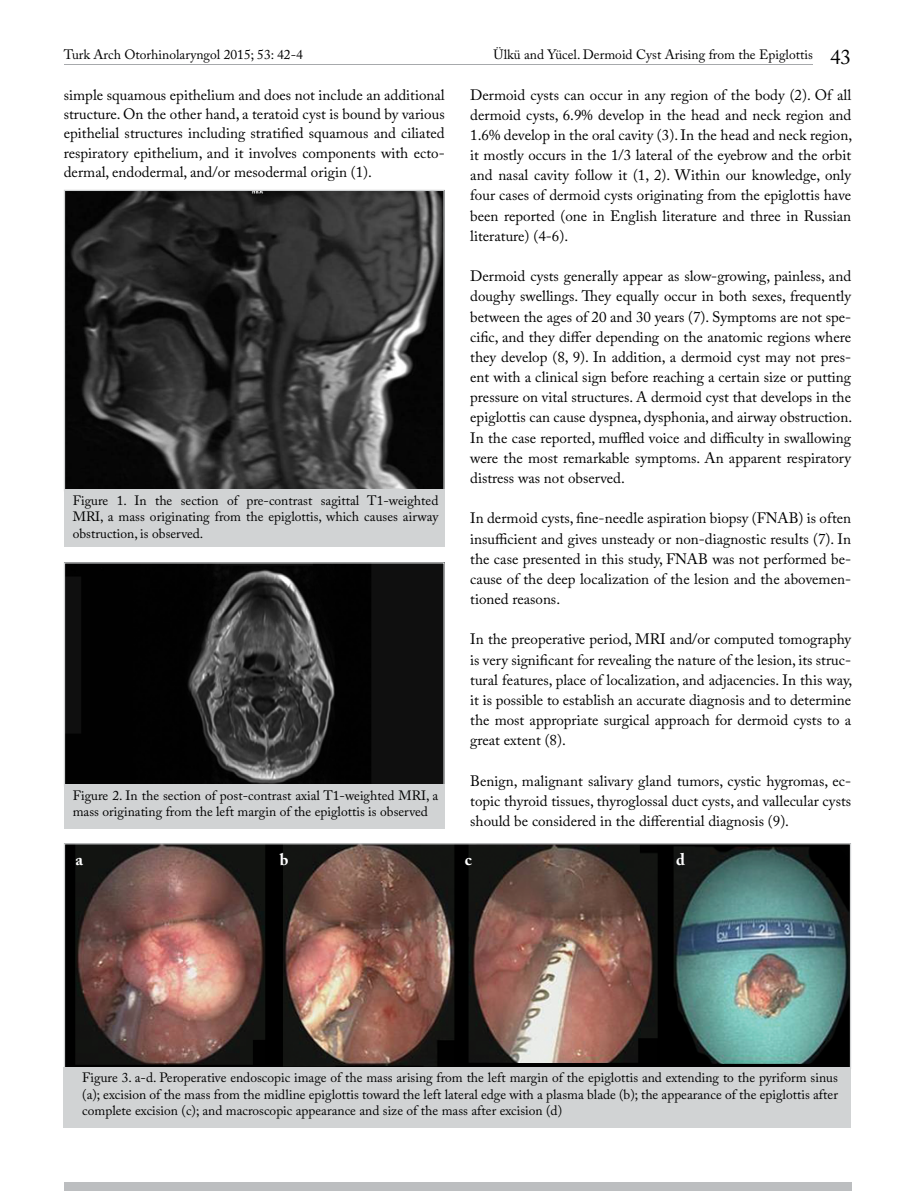
<style>
.page{position:relative;width:915px;height:1191px;background:#fff}
.page>*{position:absolute;margin:0;border:0;box-sizing:border-box;transform-origin:0 0}
.t1{font:700 16.5px "Adobe Caslon Pro";color:#fff}
.t2{font:15px/20.2px "Adobe Caslon Pro";color:#000;text-align:justify}
.t3{font:13.5px/16.5px "Adobe Caslon Pro";color:#000;text-align:justify}
.s1{font-size:21px}
</style>
<div class="page">
<div style="left:64px;top:1182px;width:786px;height:9px;background:#bcbec0"></div>
<img style="left:66px;top:192px;width:376px;height:297px">
<div style="left:64px;top:489px;width:380px;height:58px;background:#d1d3d4"></div>
<img style="left:66px;top:564px;width:376px;height:220px">
<div style="left:64px;top:784px;width:380px;height:45px;background:#d1d3d4"></div>
<img style="left:66px;top:845px;width:782px;height:221px">
<div style="left:64px;top:1066px;width:786px;height:61px;background:#d1d3d4"></div>
<hr style="left:64px;top:64px;width:748px;height:1px;background:#a7a9ac">
<p class="t3" style="left:64px;top:46px;width:240px">Turk Arch Otorhinolaryngol 2015; 53: 42-4</p>
<p class="t3" style="left:493px;top:46px;width:359px">Ülkü and Yücel. Dermoid Cyst Arising from the Epiglottis <span class="s1">43</span></p>
<p class="t2" style="left:64px;top:85px;width:382px;line-height:19.5px">simple squamous epithelium and does not include an additional structure. On the other hand, a teratoid cyst is bound by various epithelial structures including stratified squamous and ciliated respiratory epithelium, and it involves components with ecto&shy;dermal, endodermal, and/or mesodermal origin (1).</p>
<p class="t2" style="left:470px;top:84px;width:383px">Dermoid cysts can occur in any region of the body (2). Of all dermoid cysts, 6.9% develop in the head and neck region and 1.6% develop in the oral cavity (3). In the head and neck region, it mostly occurs in the 1/3 lateral of the eyebrow and the orbit and nasal cavity follow it (1, 2). Within our knowledge, only four cases of dermoid cysts originating from the epiglottis have been reported (one in English literature and three in Russian literature) (4-6).</p>
<p class="t2" style="left:470px;top:266px;width:383px">Dermoid cysts generally appear as slow-growing, painless, and doughy swellings. They equally occur in both sexes, frequently between the ages of 20 and 30 years (7). Symptoms are not spe&shy;cific, and they differ depending on the anatomic regions where they develop (8, 9). In addition, a dermoid cyst may not pres&shy;ent with a clinical sign before reaching a certain size or putting pressure on vital structures. A dermoid cyst that develops in the epiglottis can cause dyspnea, dysphonia, and airway obstruction.<br>In the case reported, muffled voice and difficulty in swallowing were the most remarkable symptoms. An apparent respiratory distress was not observed.</p>
<p class="t2" style="left:470px;top:508px;width:382px">In dermoid cysts, fine-needle aspiration biopsy (FNAB) is often insufficient and gives unsteady or non-diagnostic results (7). In the case presented in this study, FNAB was not performed be&shy;cause of the deep localization of the lesion and the abovemen&shy;tioned reasons.</p>
<p class="t2" style="left:470px;top:629px;width:383px">In the preoperative period, MRI and/or computed tomography is very significant for revealing the nature of the lesion, its struc&shy;tural features, place of localization, and adjacencies. In this way, it is possible to establish an accurate diagnosis and to determine the most appropriate surgical approach for dermoid cysts to a great extent (8).</p>
<p class="t2" style="left:470px;top:770px;width:382px">Benign, malignant salivary gland tumors, cystic hygromas, ec&shy;topic thyroid tissues, thyroglossal duct cysts, and vallecular cysts should be considered in the differential diagnosis (9).</p>
<p class="t3" style="left:73px;top:492px;width:367px">Figure 1. In the section of pre-contrast sagittal T1-weighted MRI, a mass originating from the epiglottis, which causes airway obstruction, is observed.</p>
<p class="t3" style="left:73px;top:787px;width:367px">Figure 2. In the section of post-contrast axial T1-weighted MRI, a mass originating from the left margin of the epiglottis is observed</p>
<p class="t1" style="left:75px;top:849px;width:9px">a</p>
<p class="t1" style="left:280px;top:849px;width:10px">b</p>
<p class="t1" style="left:465px;top:849px;width:9px">c</p>
<p class="t1" style="left:676px;top:849px;width:10px">d</p>
<p class="t3" style="left:82px;top:1069px;width:756px">Figure 3. a-d. Peroperative endoscopic image of the mass arising from the left margin of the epiglottis and extending to the pyriform sinus (a); excision of the mass from the midline epiglottis toward the left lateral edge with a plasma blade (b); the appearance of the epiglottis after complete excision (c); and macroscopic appearance and size of the mass after excision (d)</p>
</div>
